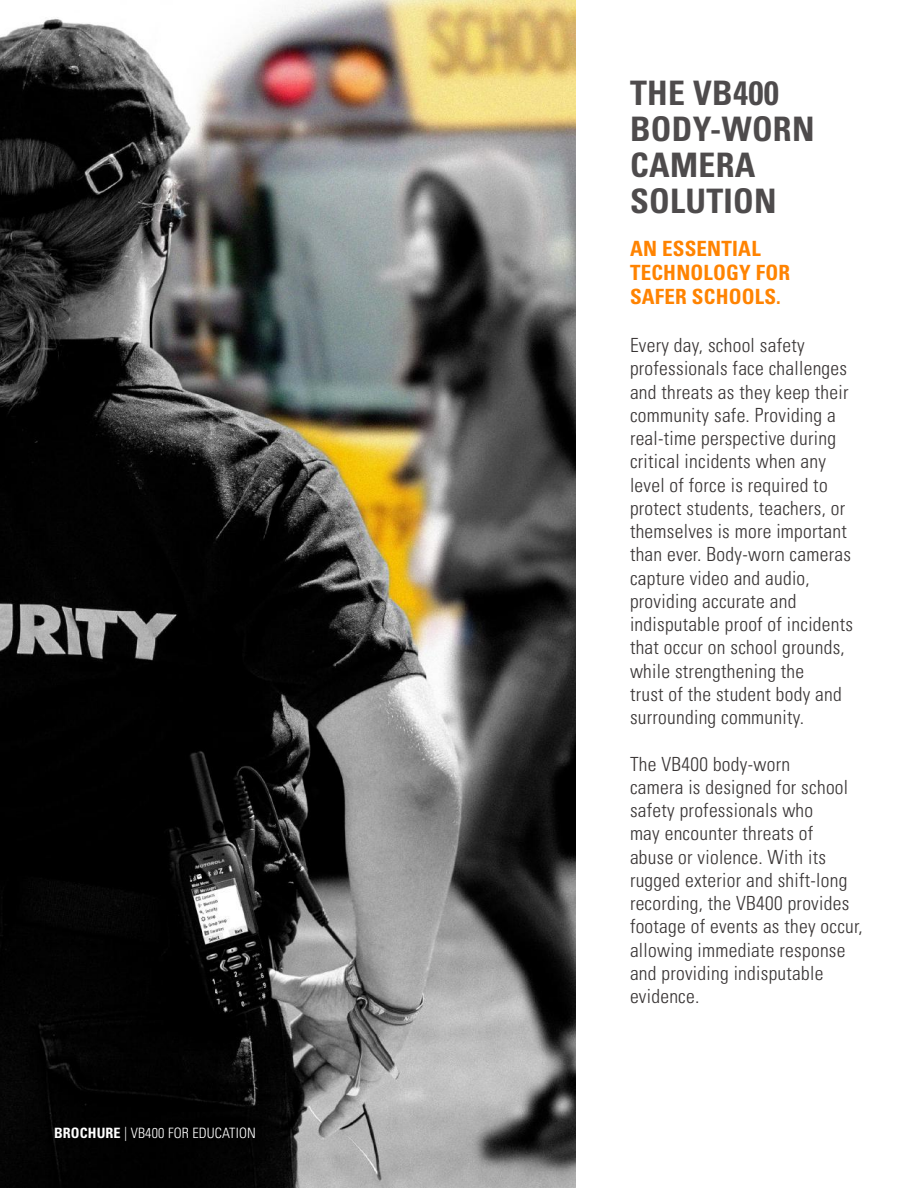
<style>
.page{position:relative;width:918px;height:1188px;background:#fff}
.page>*{position:absolute;margin:0;border:0;box-sizing:border-box;transform-origin:0 0}
.t1{font:700 condensed 33.75px/36px "Univers LT Pro";letter-spacing:.01em;color:#4e4b4c}
.t2{font:700 condensed 21px/24px "Univers LT Pro";letter-spacing:.01em;color:#ff8301}
.t3{font:300 condensed 19.5px/23.2px "Univers LT Pro";letter-spacing:.015em;color:#393535}
.t4{font:300 condensed 14.25px "Univers LT Pro";letter-spacing:.01em;color:#fff}
.s1{font-weight:700}
</style>
<div class="page">
<img style="left:0;top:0;width:576px;height:1188px">
<p class="t4" style="left:54px;top:1123px;width:203px"><span class="s1">BROCHURE</span> | VB400 FOR EDUCATION</p>
<h1 class="t1" style="left:630px;top:75px;width:186px">THE VB400<br>BODY-WORN<br>CAMERA<br>SOLUTION</h1>
<p class="t2" style="left:630px;top:236px;width:162px">AN ESSENTIAL<br>TECHNOLOGY FOR<br>SAFER SCHOOLS.</p>
<p class="t3" style="left:630px;top:333px;width:225px">Every day, school safety professionals face challenges and threats as they keep their community safe. Providing a real-time perspective during critical incidents when any level of force is required to protect students, teachers, or themselves is more important than ever. Body-worn cameras capture video and audio, providing accurate and indisputable proof of incidents that occur on school grounds, while strengthening the<br>trust of the student body and surrounding community.</p>
<p class="t3" style="left:630px;top:751px;width:234px">The VB400 body-worn<br>camera is designed for school safety professionals who<br>may encounter threats of<br>abuse or violence. With its rugged exterior and shift-long recording, the VB400 provides footage of events as they occur, allowing immediate response and providing indisputable evidence.</p>
</div>
